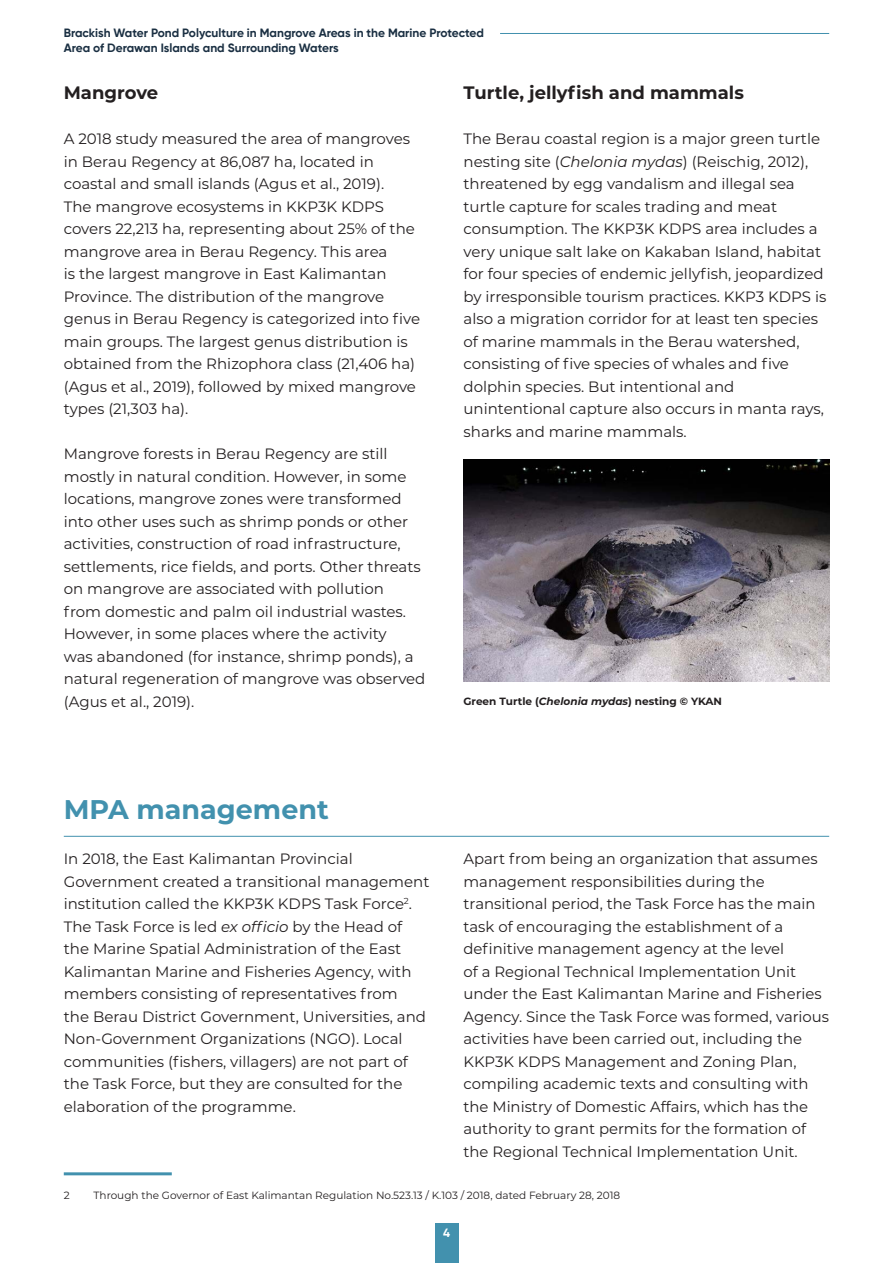
<style>
.page{position:relative;width:893px;height:1263px;background:#fff}
.page>*{position:absolute;margin:0;border:0;box-sizing:border-box;transform-origin:0 0}
.Heading_1{font:700 27px "Montserrat";color:#4291ae}
.Heading_2{font:700 18px "Montserrat";color:#231f20}
.RAW{font:15px/22.5px "Montserrat";color:#231f20}
.t1{font:700 12px/14.4px "Gilroy";color:#1a2f42}
.t2{font:700 12px "Gilroy";color:#fff}
.FOOTNOTE{font:10.5px "Montserrat";color:#231f20}
.t3{font:700 10.5px "Montserrat";color:#231f20}
.s1{font-style:italic}
</style>
<div class="page">
<div style="left:434px;top:1224px;width:24px;height:39px;background:#4291ae"></div>
<hr style="left:500px;top:33px;width:329px;height:1px;background:#4291ae">
<hr style="left:64px;top:1172px;width:108px;height:3px;background:#4291ae">
<img style="left:463px;top:459px;width:366px;height:222px">
<hr style="left:64px;top:836px;width:765px;height:1px;background:#4291ae">
<p class="t1" style="left:64px;top:26px;width:422px">Brackish Water Pond Polyculture in Mangrove Areas in the Marine Protected<br>Area of Derawan Islands and Surrounding Waters</p>
<p class="Heading_2" style="left:64px;top:80px;width:96px">Mangrove</p>
<p class="RAW" style="left:64px;top:127px;width:358px">A 2018 study measured the area of mangroves in Berau Regency at 86,087 ha, located in coastal and small islands (Agus et al., 2019).<br>The mangrove ecosystems in KKP3K KDPS covers 22,213 ha, representing about 25% of the mangrove area in Berau Regency. This area<br>is the largest mangrove in East Kalimantan Province. The distribution of the mangrove genus in Berau Regency is categorized into five main groups. The largest genus distribution is obtained from the Rhizophora class (21,406 ha) (Agus et al., 2019), followed by mixed mangrove types (21,303 ha).</p>
<p class="RAW" style="left:64px;top:442px;width:363px">Mangrove forests in Berau Regency are still mostly in natural condition. However, in some locations, mangrove zones were transformed into other uses such as shrimp ponds or other activities, construction of road infrastructure, settlements, rice fields, and ports. Other threats on mangrove are associated with pollution<br>from domestic and palm oil industrial wastes.<br>However, in some places where the activity<br>was abandoned (for instance, shrimp ponds), a natural regeneration of mangrove was observed (Agus et al., 2019).</p>
<p class="Heading_2" style="left:463px;top:80px;width:282px">Turtle, jellyfish and mammals</p>
<p class="RAW" style="left:463px;top:127px;width:364px">The Berau coastal region is a major green turtle nesting site (<span class="s1">Chelonia mydas</span>) (Reischig, 2012), threatened by egg vandalism and illegal sea turtle capture for scales trading and meat consumption. The KKP3K KDPS area includes a very unique salt lake on Kakaban Island, habitat for four species of endemic jellyfish, jeopardized by irresponsible tourism practices. KKP3 KDPS is also a migration corridor for at least ten species of marine mammals in the Berau watershed, consisting of five species of whales and five dolphin species. But intentional and unintentional capture also occurs in manta rays, sharks and marine mammals.</p>
<p class="t3" style="left:463px;top:693px;width:260px">Green Turtle (<span class="s1">Chelonia mydas</span>) nesting © YKAN</p>
<p class="Heading_1" style="left:64px;top:790px;width:266px">MPA management</p>
<p class="RAW" style="left:64px;top:847px;width:367px">In 2018, the East Kalimantan Provincial Government created a transitional management institution called the KKP3K KDPS Task Force<sup>2</sup>.<br>The Task Force is led <span class="s1">ex officio</span> by the Head of the Marine Spatial Administration of the East Kalimantan Marine and Fisheries Agency, with members consisting of representatives from<br>the Berau District Government, Universities, and Non-Government Organizations (NGO). Local communities (fishers, villagers) are not part of the Task Force, but they are consulted for the elaboration of the programme.</p>
<p class="RAW" style="left:463px;top:847px;width:367px">Apart from being an organization that assumes management responsibilities during the transitional period, the Task Force has the main task of encouraging the establishment of a definitive management agency at the level<br>of a Regional Technical Implementation Unit under the East Kalimantan Marine and Fisheries Agency. Since the Task Force was formed, various activities have been carried out, including the KKP3K KDPS Management and Zoning Plan, compiling academic texts and consulting with the Ministry of Domestic Affairs, which has the authority to grant permits for the formation of the Regional Technical Implementation Unit.</p>
<p class="FOOTNOTE" style="left:64px;top:1188px;width:7px">2</p>
<p class="FOOTNOTE" style="left:94px;top:1188px;width:528px">Through the Governor of East Kalimantan Regulation No.523.13 / K.103 / 2018, dated February 28, 2018</p>
<p class="t2" style="left:443px;top:1226px;width:8px">4</p>
</div>
